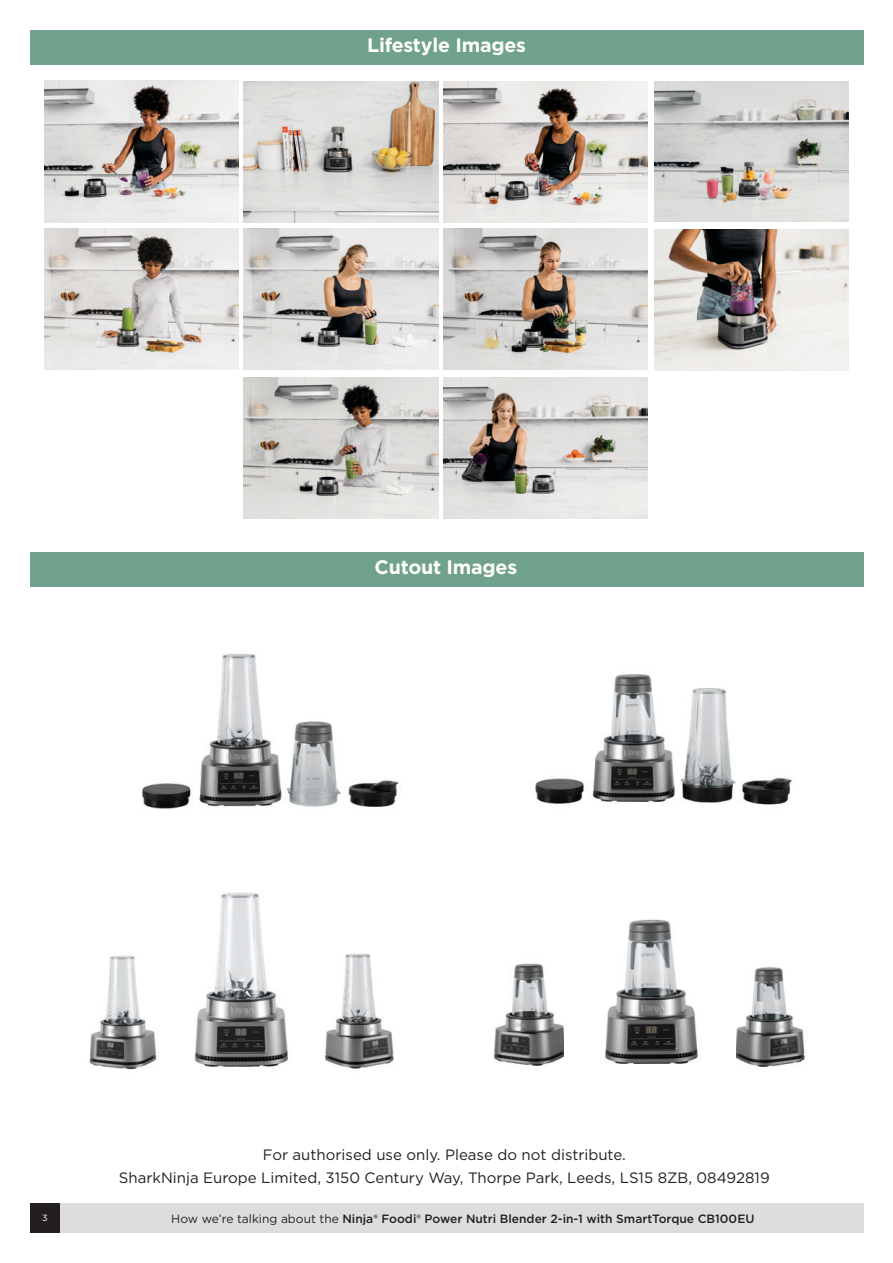
<style>
.page{position:relative;width:893px;height:1263px;background:#fff}
.page>*{position:absolute;margin:0;border:0;box-sizing:border-box;transform-origin:0 0}
.t1{font:700 19.5px "Gotham";letter-spacing:-.01em;color:#fff}
.t2{font:15px "Gotham";color:#231f20}
.t3{font:500 12px "Gotham";color:#231f20}
.t4{font:9px "Gotham";color:#fff}
.s1{font-weight:400}
</style>
<div class="page">
<div style="left:30px;top:1203px;width:834px;height:30px;background:#dedddd"></div>
<div style="left:30px;top:1203px;width:30px;height:30px;background:#231f20"></div>
<div style="left:30px;top:30px;width:834px;height:34px;background:#70a28b"></div>
<div style="left:30px;top:552px;width:834px;height:34px;background:#70a28b"></div>
<img style="left:44px;top:81px;width:194px;height:142px">
<img style="left:243px;top:82px;width:195px;height:141px">
<img style="left:443px;top:82px;width:204px;height:141px">
<img style="left:654px;top:82px;width:195px;height:140px">
<img style="left:654px;top:229px;width:195px;height:141px">
<img style="left:44px;top:229px;width:194px;height:141px">
<img style="left:243px;top:377px;width:195px;height:142px">
<img style="left:443px;top:377px;width:204px;height:142px">
<img style="left:243px;top:228px;width:195px;height:142px">
<img style="left:443px;top:229px;width:204px;height:141px">
<img style="left:493px;top:963px;width:71px;height:103px">
<img style="left:194px;top:892px;width:94px;height:175px">
<img style="left:325px;top:954px;width:69px;height:115px">
<img style="left:736px;top:967px;width:69px;height:100px">
<img style="left:89px;top:955px;width:68px;height:115px">
<img style="left:605px;top:919px;width:93px;height:145px">
<img style="left:535px;top:674px;width:257px;height:131px">
<img style="left:142px;top:653px;width:257px;height:156px">
<p class="t1" style="left:367px;top:32px;width:160px">Lifestyle Images</p>
<p class="t1" style="left:375px;top:554px;width:144px">Cutout Images</p>
<p class="t2" style="left:263px;top:1145px;width:365px">For authorised use only. Please do not distribute.</p>
<p class="t2" style="left:119px;top:1168px;width:652px">SharkNinja Europe Limited, 3150 Century Way, Thorpe Park, Leeds, LS15 8ZB, 08492819</p>
<p class="t4" style="left:42px;top:1212px;width:7px">3</p>
<p class="t3" style="left:171px;top:1210px;width:585px"><span class="s1">How we’re talking about the</span> Ninja® Foodi® Power Nutri Blender 2-in-1 with SmartTorque CB100EU</p>
</div>
